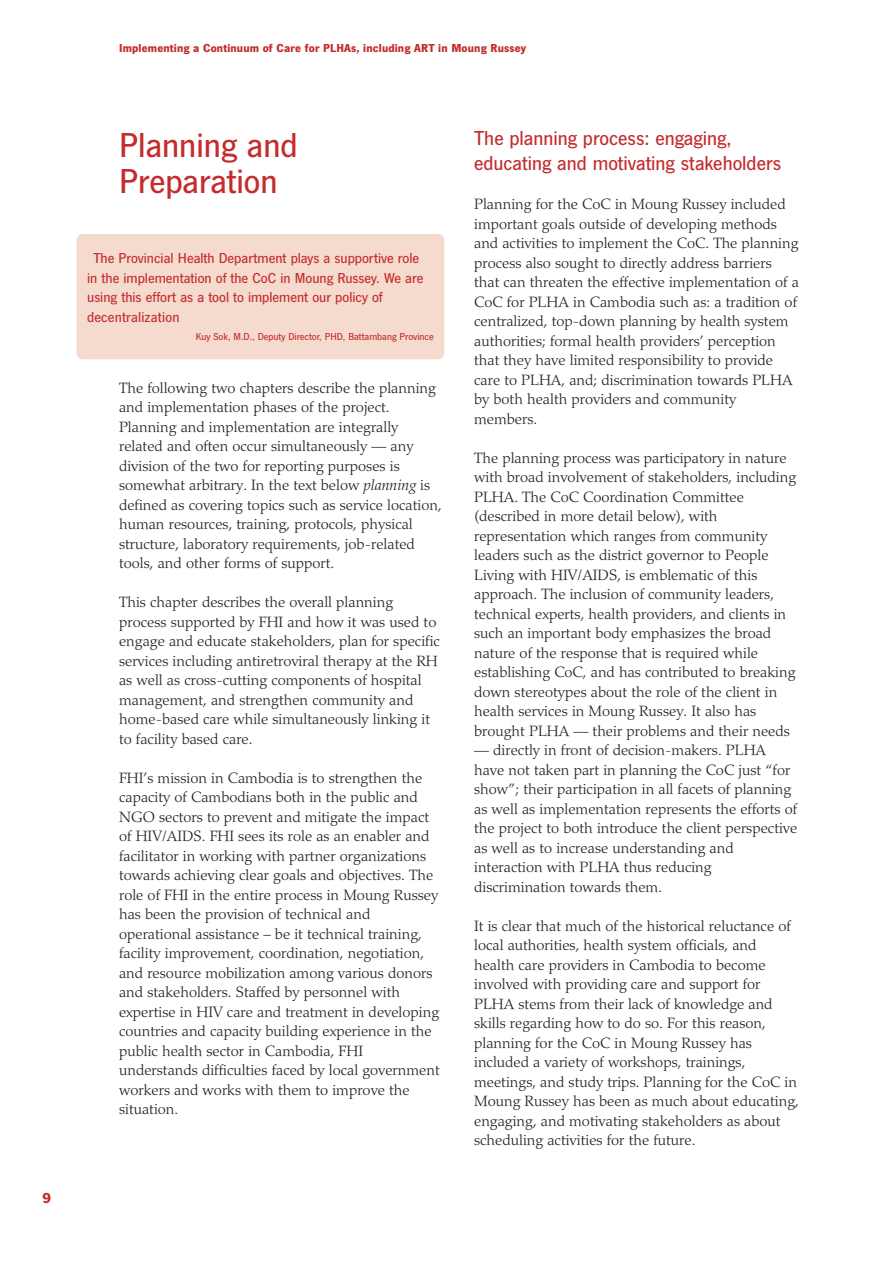
<style>
.page{position:relative;width:893px;height:1263px;background:#fff}
.page>*{position:absolute;margin:0;border:0;box-sizing:border-box;transform-origin:0 0}
.t1{font:500 36px/36px "News Got T";color:#c42c2d}
.t2{font:500 21px/25.5px "News Got T";color:#c42c2d}
.t3{font:300 15px/19.5px "Palatino LT Std";color:#231f20}
.t4{font:500 15px/19.5px "News Got T";color:#c42c2d}
.t5{font:700 15px "News Got T";color:#c42c2d}
.t6{font:700 12px "News Got T";letter-spacing:.01em;color:#c42c2d}
.t7{font:500 10.5px "News Got T";color:#c42c2d}
.s1{font-style:italic}
</style>
<div class="page">
<div style="left:77px;top:234px;width:367px;height:125px;background:#f5dace;border-radius:6px"></div>
<p class="t5" style="left:43px;top:1189px;width:10px">9</p>
<p class="t6" style="left:119px;top:41px;width:409px">Implementing a Continuum of Care for PLHAs, including ART in Moung Russey</p>
<h1 class="t1" style="left:119px;top:127px;width:180px">Planning and<br>Preparation</h1>
<p class="t4" style="left:87px;top:248px;width:338px;text-indent:6px">The Provincial Health Department plays a supportive role in the implementation of the CoC in Moung Russey. We are using this effort as a tool to implement our policy of decentralization</p>
<p class="t7" style="left:196px;top:330px;width:239px">Kuy Sok, M.D., Deputy Director, PHD, Battambang Province</p>
<p class="t3" style="left:119px;top:379px;width:324px">The following two chapters describe the planning and implementation phases of the project.<br>Planning and implementation are integrally related and often occur simultaneously — any division of the two for reporting purposes is somewhat arbitrary. In the text below <span class="s1">planning</span> is defined as covering topics such as service location, human resources, training, protocols, physical structure, laboratory requirements, job-related tools, and other forms of support.</p>
<p class="t3" style="left:119px;top:594px;width:322px">This chapter describes the overall planning process supported by FHI and how it was used to engage and educate stakeholders, plan for specific services including antiretroviral therapy at the RH as well as cross-cutting components of hospital management, and strengthen community and home-based care while simultaneously linking it to facility based care.</p>
<p class="t3" style="left:119px;top:769px;width:322px">FHI’s mission in Cambodia is to strengthen the capacity of Cambodians both in the public and NGO sectors to prevent and mitigate the impact of HIV/AIDS. FHI sees its role as an enabler and facilitator in working with partner organizations towards achieving clear goals and objectives. The role of FHI in the entire process in Moung Russey has been the provision of technical and operational assistance – be it technical training, facility improvement, coordination, negotiation, and resource mobilization among various donors and stakeholders. Staffed by personnel with expertise in HIV care and treatment in developing countries and capacity building experience in the public health sector in Cambodia, FHI understands difficulties faced by local government workers and works with them to improve the situation.</p>
<h2 class="t2" style="left:474px;top:125px;width:308px">The planning process: engaging, educating and motivating stakeholders</h2>
<p class="t3" style="left:474px;top:196px;width:326px">Planning for the CoC in Moung Russey included important goals outside of developing methods and activities to implement the CoC. The planning process also sought to directly address barriers that can threaten the effective implementation of a CoC for PLHA in Cambodia such as: a tradition of centralized, top-down planning by health system authorities; formal health providers’ perception that they have limited responsibility to provide care to PLHA, and; discrimination towards PLHA by both health providers and community members.</p>
<p class="t3" style="left:474px;top:450px;width:324px">The planning process was participatory in nature with broad involvement of stakeholders, including PLHA. The CoC Coordination Committee (described in more detail below), with representation which ranges from community leaders such as the district governor to People Living with HIV/AIDS, is emblematic of this approach. The inclusion of community leaders, technical experts, health providers, and clients in such an important body emphasizes the broad nature of the response that is required while establishing CoC, and has contributed to breaking down stereotypes about the role of the client in health services in Moung Russey. It also has brought PLHA — their problems and their needs</p>
<p class="t3" style="left:474px;top:742px;width:325px">— directly in front of decision-makers. PLHA have not taken part in planning the CoC just “for show”; their participation in all facets of planning as well as implementation represents the efforts of the project to both introduce the client perspective as well as to increase understanding and interaction with PLHA thus reducing discrimination towards them.</p>
<p class="t3" style="left:474px;top:918px;width:326px">It is clear that much of the historical reluctance of local authorities, health system officials, and health care providers in Cambodia to become involved with providing care and support for PLHA stems from their lack of knowledge and skills regarding how to do so. For this reason, planning for the CoC in Moung Russey has included a variety of workshops, trainings, meetings, and study trips. Planning for the CoC in Moung Russey has been as much about educating, engaging, and motivating stakeholders as about scheduling activities for the future.</p>
</div>
